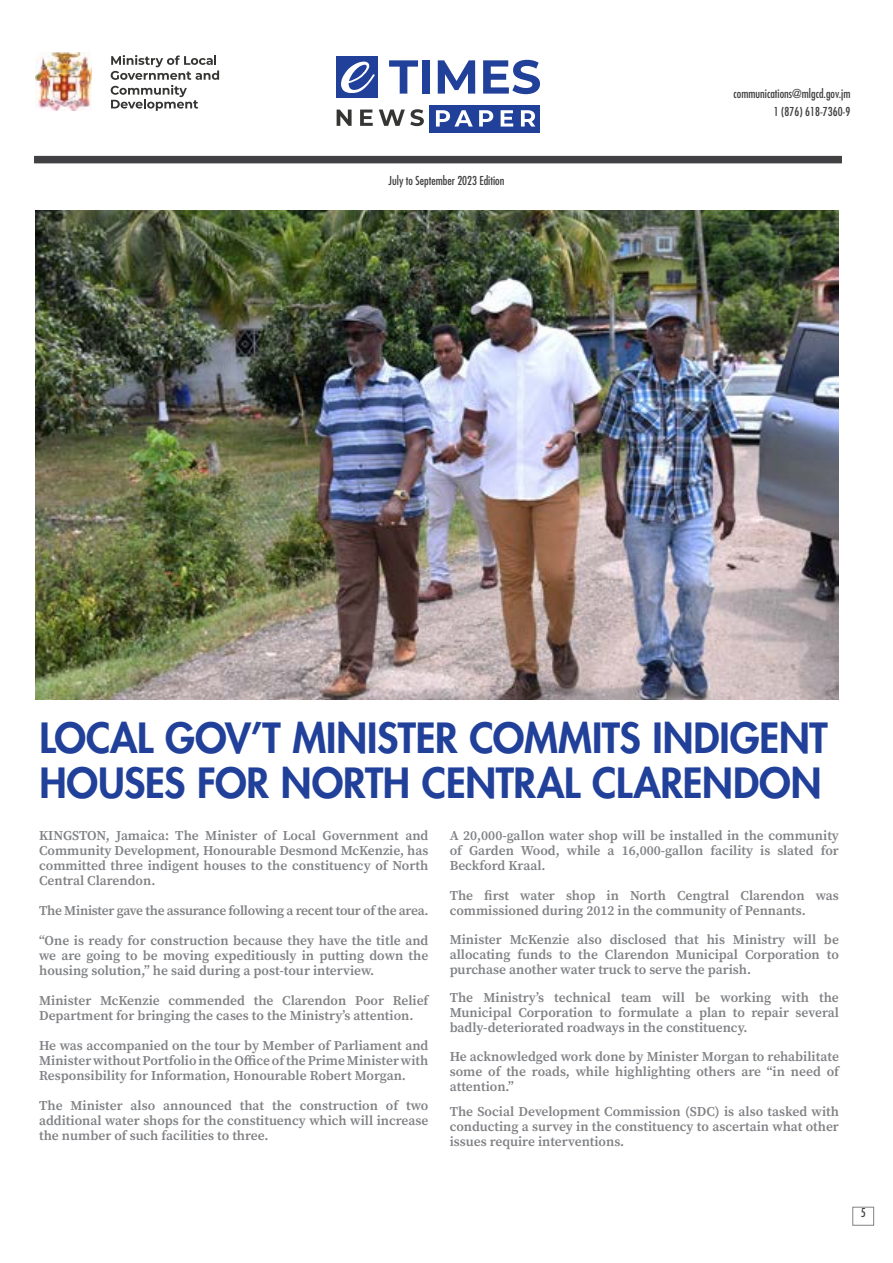
<style>
.page{position:relative;width:893px;height:1263px;background:#fff}
.page>*{position:absolute;margin:0;border:0;box-sizing:border-box;transform-origin:0 0}
.t1{font:800 40.5px/45px "Futura LT";letter-spacing:-.005em;color:#21409a}
.t2{font:600 13.5px/15px "Source Serif Pro";color:#808285;text-align:justify}
.t3{font:600 13.5px "Source Serif Pro";letter-spacing:-.02em;color:#808285}
.t4{font:condensed 12px/18px "Futura LT";color:#414042;text-align:right}
</style>
<div class="page">
<div style="left:853px;top:1207px;width:21px;height:18px;border:1px solid #808285"></div>
<div style="left:34px;top:156px;width:808px;height:7px;background:#414042"></div>
<img style="left:35px;top:52px;width:56px;height:59px">
<svg style="left:111px;top:55px;width:108px;height:56px"></svg>
<img style="left:35px;top:210px;width:804px;height:489px">
<div style="left:336px;top:56px;width:42px;height:42px;background:#21409a"></div>
<div style="left:429px;top:105px;width:111px;height:27px;background:#21409a"></div>
<svg style="left:337px;top:110px;width:15px;height:16px"></svg>
<svg style="left:360px;top:110px;width:13px;height:16px"></svg>
<svg style="left:379px;top:109px;width:45px;height:17px"></svg>
<svg style="left:389px;top:60px;width:29px;height:34px"></svg>
<div style="left:422px;top:60px;width:8px;height:34px;background:#21409a"></div>
<svg style="left:438px;top:60px;width:37px;height:34px"></svg>
<svg style="left:483px;top:60px;width:57px;height:34px"></svg>
<svg style="left:341px;top:62px;width:34px;height:31px"></svg>
<svg style="left:436px;top:110px;width:37px;height:17px"></svg>
<svg style="left:479px;top:110px;width:14px;height:17px"></svg>
<svg style="left:501px;top:110px;width:12px;height:17px"></svg>
<svg style="left:521px;top:110px;width:14px;height:17px"></svg>
<p class="t4" style="left:389px;top:172px;width:117px">July to September 2023 Edition</p>
<p class="t4" style="left:734px;top:85px;width:118px">communications@mlgcd.gov.jm<br>1 (876) 618-7360-9</p>
<h1 class="t1" style="left:39px;top:715px;width:790px">LOCAL GOV’T MINISTER COMMITS INDIGENT<br>HOUSES FOR NORTH CENTRAL CLARENDON</h1>
<p class="t2" style="left:39px;top:828px;width:391px">KINGSTON, Jamaica: The Minister of Local Government and Community Development, Honourable Desmond McKenzie, has committed three indigent houses to the constituency of North Central Clarendon.</p>
<p class="t3" style="left:39px;top:901px;width:391px">The Minister gave the assurance following a recent tour of the area.</p>
<p class="t2" style="left:39px;top:933px;width:391px">“One is ready for construction because they have the title and we are going to be moving expeditiously in putting down the housing solution,” he said during a post-tour interview.</p>
<p class="t2" style="left:39px;top:993px;width:391px">Minister McKenzie commended the Clarendon Poor Relief<br>Department for bringing the cases to the Ministry’s attention.</p>
<p class="t2" style="left:39px;top:1038px;width:391px">He was accompanied on the tour by Member of Parliament and Minister without Portfolio in the Office of the Prime Minister with Responsibility for Information, Honourable Robert Morgan.</p>
<p class="t2" style="left:39px;top:1098px;width:391px">The Minister also announced that the construction of two additional water shops for the constituency which will increase the number of such facilities to three.</p>
<p class="t2" style="left:450px;top:828px;width:391px">A 20,000-gallon water shop will be installed in the community of Garden Wood, while a 16,000-gallon facility is slated for Beckford Kraal.</p>
<p class="t2" style="left:450px;top:888px;width:391px">The first water shop in North Cengtral Clarendon was commissioned during 2012 in the community of Pennants.</p>
<p class="t2" style="left:450px;top:931px;width:391px">Minister McKenzie also disclosed that his Ministry will be allocating funds to the Clarendon Municipal Corporation to purchase another water truck to serve the parish.</p>
<p class="t2" style="left:450px;top:990px;width:391px">The Ministry’s technical team will be working with the Municipal Corporation to formulate a plan to repair several badly-deteriorated roadways in the constituency.</p>
<p class="t2" style="left:450px;top:1048px;width:391px">He acknowledged work done by Minister Morgan to rehabilitate some of the roads, while highlighting others are “in need of attention.”</p>
<p class="t2" style="left:450px;top:1104px;width:391px">The Social Development Commission (SDC) is also tasked with conducting a survey in the constituency to ascertain what other issues require interventions.</p>
<p class="t4" style="left:861px;top:1203px;width:6px">5</p>
</div>
